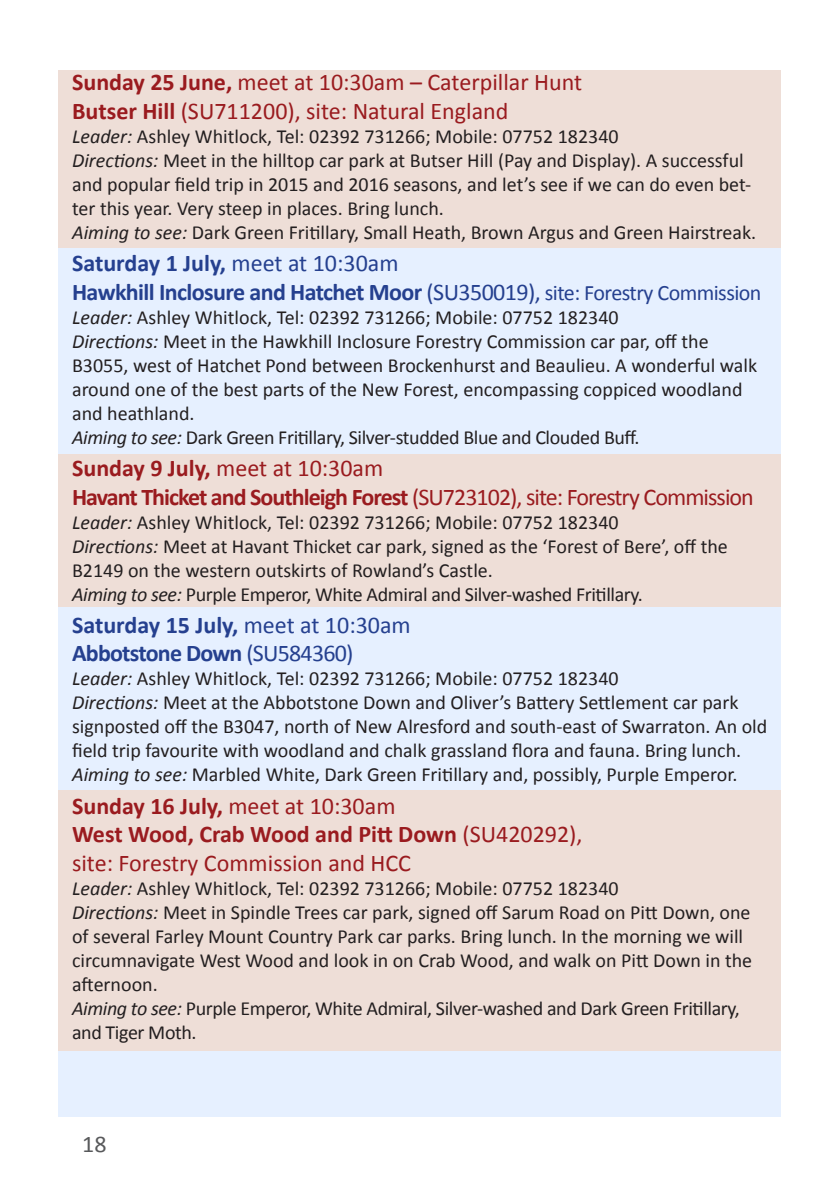
<style>
.page{position:relative;width:840px;height:1191px;background:#fff}
.page>*{position:absolute;margin:0;border:0;box-sizing:border-box;transform-origin:0 0}
.t1{font:24px/28.8px "Calibri";color:#9a1b1f}
.t2{font:700 24px/28.8px "Calibri";letter-spacing:-.025em;color:#25408f}
.t3{font:24px/28.8px "Calibri";letter-spacing:-.04em;color:#9a1b1f}
.t4{font:24px "Calibri";color:#58595b}
.t5{font:20px/24px "Calibri";color:#231f20}
.s1{font-weight:700}
.s2{font-style:italic}
.s3{font-weight:400}
.s4{font-weight:400;font-size:22px}
</style>
<div class="page">
<div style="left:58px;top:70px;width:722px;height:1047px;background:#e6f0ff"></div>
<div style="left:58px;top:70px;width:722px;height:178px;background:#eeded7"></div>
<div style="left:58px;top:454px;width:722px;height:153px;background:#eeded7"></div>
<div style="left:58px;top:790px;width:722px;height:260px;background:#eeded7"></div>
<p class="t1" style="left:72px;top:68px;width:511px"><span class="s1">Sunday 25 June,</span> meet at 10:30am – Caterpillar Hunt<br><span class="s1">Butser Hill</span> (SU711200), site: Natural England</p>
<p class="t5" style="left:72px;top:124px;width:685px"><span class="s2">Leader:</span> Ashley Whitlock, Tel: 02392 731266; Mobile: 07752 182340<br><span class="s2">Directions:</span> Meet in the hilltop car park at Butser Hill (Pay and Display). A successful and popular field trip in 2015 and 2016 seasons, and let’s see if we can do even bet&shy;ter this year. Very steep in places. Bring lunch.<br><span class="s2">Aiming to see:</span> Dark Green Fritillary, Small Heath, Brown Argus and Green Hairstreak.</p>
<p class="t2" style="left:72px;top:248px;width:690px">Saturday 1 July, <span class="s3">meet at 10:30am<br></span>Hawkhill Inclosure and Hatchet Moor <span class="s3">(SU350019),</span> <span class="s4">site: Forestry Commission</span></p>
<p class="t5" style="left:72px;top:305px;width:686px"><span class="s2">Leader:</span> Ashley Whitlock, Tel: 02392 731266; Mobile: 07752 182340<br><span class="s2">Directions:</span> Meet in the Hawkhill Inclosure Forestry Commission car par, off the B3055, west of Hatchet Pond between Brockenhurst and Beaulieu. A wonderful walk around one of the best parts of the New Forest, encompassing coppiced woodland and heathland.<br><span class="s2">Aiming to see:</span> Dark Green Fritillary, Silver-studded Blue and Clouded Buff.</p>
<p class="t3" style="left:72px;top:453px;width:683px"><span class="s1">Sunday 9 July,</span> meet at 10:30am<br><span class="s1">Havant Thicket and Southleigh Forest</span> (SU723102), site: Forestry Commission</p>
<p class="t5" style="left:72px;top:510px;width:657px"><span class="s2">Leader:</span> Ashley Whitlock, Tel: 02392 731266; Mobile: 07752 182340<br><span class="s2">Directions:</span> Meet at Havant Thicket car park, signed as the ‘Forest of Bere’, off the B2149 on the western outskirts of Rowland’s Castle.<br><span class="s2">Aiming to see:</span> Purple Emperor, White Admiral and Silver-washed Fritillary.</p>
<p class="t2" style="left:72px;top:610px;width:340px">Saturday 15 July, <span class="s3">meet at 10:30am<br></span>Abbotstone Down <span class="s3">(SU584360)</span></p>
<p class="t5" style="left:72px;top:667px;width:696px"><span class="s2">Leader:</span> Ashley Whitlock, Tel: 02392 731266; Mobile: 07752 182340<br><span class="s2">Directions:</span> Meet at the Abbotstone Down and Oliver’s Battery Settlement car park signposted off the B3047, north of New Alresford and south-east of Swarraton. An old field trip favourite with woodland and chalk grassland flora and fauna. Bring lunch.<br><span class="s2">Aiming to see:</span> Marbled White, Dark Green Fritillary and, possibly, Purple Emperor.</p>
<p class="t1" style="left:72px;top:791px;width:511px"><span class="s1">Sunday 16 July,</span> meet at 10:30am<br><span class="s1">West Wood, Crab Wood and Pitt Down</span> (SU420292), site: Forestry Commission and HCC</p>
<p class="t5" style="left:72px;top:876px;width:681px"><span class="s2">Leader:</span> Ashley Whitlock, Tel: 02392 731266; Mobile: 07752 182340<br><span class="s2">Directions:</span> Meet in Spindle Trees car park, signed off Sarum Road on Pitt Down, one of several Farley Mount Country Park car parks. Bring lunch. In the morning we will circumnavigate West Wood and look in on Crab Wood, and walk on Pitt Down in the afternoon.<br><span class="s2">Aiming to see:</span> Purple Emperor, White Admiral, Silver-washed and Dark Green Fritillary, and Tiger Moth.</p>
<p class="t4" style="left:82px;top:1129px;width:26px">18</p>
</div>
